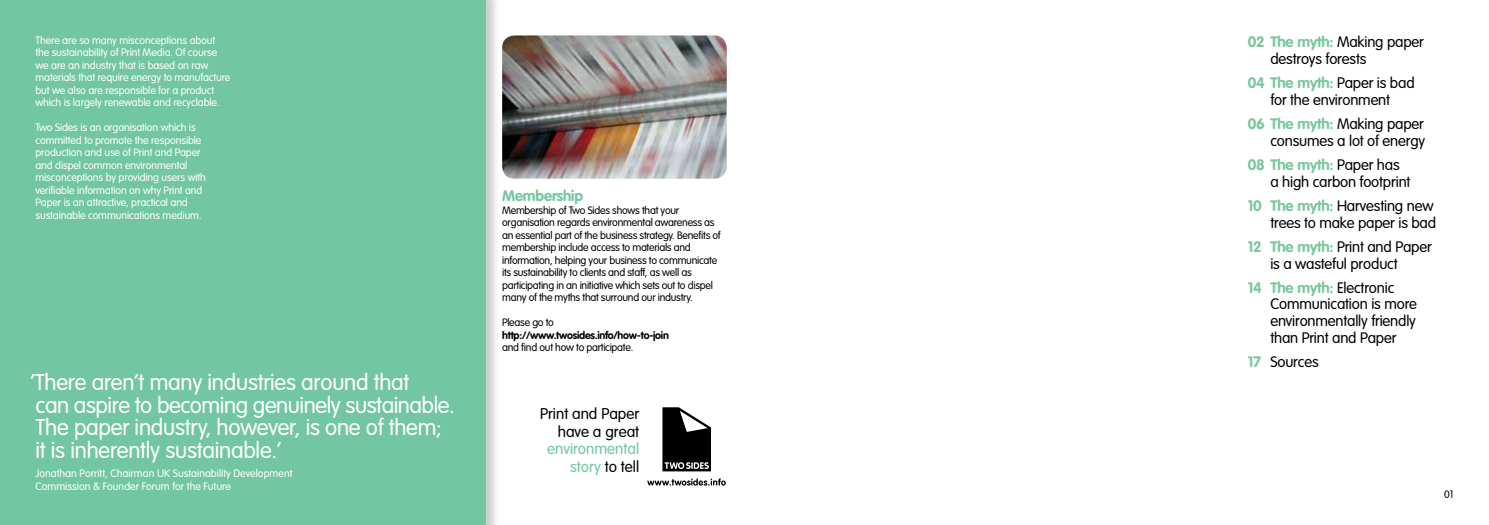
<style>
.page{position:relative;width:1489px;height:525px;background:#fff}
.page>*{position:absolute;margin:0;border:0;box-sizing:border-box;transform-origin:0 0}
.t1{font:300 22.5px/22.5px "VAG Rounded";letter-spacing:-.01em;color:#fff}
.t2{font:300 15.38px/17.5px "VAG Rounded";color:#72c6a1;text-align:right}
.t3{font:300 15.38px/17.5px "VAG Rounded";color:#000;text-align:right}
.t4{font:300 15px/16.9px "VAG Rounded";letter-spacing:-.01em;color:#000}
.t5{font:700 15px "VAG Rounded";letter-spacing:-.01em;color:#72c6a1}
.t6{font:300 10.62px/12.5px "VAG Rounded";letter-spacing:-.01em;color:#fff}
.t7{font:300 10.62px/12.5px "VAG Rounded";letter-spacing:-.025em;color:#000}
.t8{font:700 10.62px "VAG Rounded";letter-spacing:-.025em;color:#000}
.s1{color:#000}
.s2{font-weight:700;color:#7ac79b}
</style>
<div class="page">
<img style="left:502px;top:35px;width:224px;height:143px">
<svg style="left:647px;top:478px;width:78px;height:7px"></svg>
<svg style="left:662px;top:407px;width:49px;height:64px"></svg>
<div style="left:0;top:0;width:501px;height:524px;background:#000;opacity:.2"></div>
<div style="left:0;top:0;width:485px;height:524px;background:#72c6a1"></div>
<p class="t6" style="left:35px;top:34px;width:196px">There are so many misconceptions about the sustainability of Print Media. Of course we are an industry that is based on raw materials that require energy to manufacture but we also are responsible for a product which is largely renewable and recyclable.</p>
<p class="t6" style="left:35px;top:121px;width:172px">Two Sides is an organisation which is committed to promote the responsible production and use of Print and Paper and dispel common environmental misconceptions by providing users with verifiable information on why Print and Paper is an attractive, practical and sustainable communications medium.</p>
<h1 class="t1" style="left:30px;top:370px;width:426px">‘There aren’t many industries around that<br>can aspire to becoming genuinely sustainable.<br>The paper industry, however, is one of them;<br>it is inherently sustainable.’</h1>
<p class="t6" style="left:35px;top:467px;width:258px">Jonathan Porritt, Chairman UK Sustainability Development<br>Commission &amp; Founder Forum for the Future</p>
<h3 class="t5" style="left:502px;top:187px;width:82px">Membership</h3>
<p class="t7" style="left:502px;top:203px;width:220px">Membership of Two Sides shows that your organisation regards environmental awareness as an essential part of the business strategy. Benefits of membership include access to materials and information, helping your business to communicate its sustainability to clients and staff, as well as participating in an initiative which sets out to dispel many of the myths that surround our industry.</p>
<p class="t7" style="left:502px;top:316px;width:53px">Please go to</p>
<p class="t8" style="left:502px;top:328px;width:168px">http://www.twosides.info/how-to-join</p>
<p class="t7" style="left:502px;top:341px;width:133px">and find out how to participate.</p>
<h2 class="t3" style="left:540px;top:405px;width:101px">Print and Paper have a great</h2>
<h2 class="t2" style="left:547px;top:440px;width:93px">environmental story <span class="s1">to tell</span></h2>
<h3 class="t4" style="left:1270px;top:33px;width:155px;text-indent:-22px"><span class="s2">02 The myth:</span> Making paper destroys forests</h3>
<h3 class="t4" style="left:1247px;top:74px;width:168px;text-align:center"><span class="s2">04 The myth:</span> Paper is bad for the environment</h3>
<h3 class="t4" style="left:1247px;top:115px;width:179px;text-align:right"><span class="s2">06 The myth:</span> Making paper consumes a lot of energy</h3>
<h3 class="t4" style="left:1270px;top:156px;width:142px;text-indent:-22px"><span class="s2">08 The myth:</span> Paper has a high carbon footprint</h3>
<h3 class="t4" style="left:1247px;top:197px;width:190px;text-align:right"><span class="s2">10 The myth:</span> Harvesting new trees to make paper is bad</h3>
<h3 class="t4" style="left:1270px;top:238px;width:163px;text-indent:-22px"><span class="s2">12 The myth:</span> Print and Paper is a wasteful product</h3>
<h3 class="t4" style="left:1270px;top:278px;width:148px;text-indent:-22px"><span class="s2">14 The myth:</span> Electronic<br>Communication is more environmentally friendly than Print and Paper</h3>
<h3 class="t4" style="left:1247px;top:353px;width:72px"><span class="s2">17</span> Sources</h3>
<p class="t7" style="left:1443px;top:487px;width:11px">01</p>
</div>
